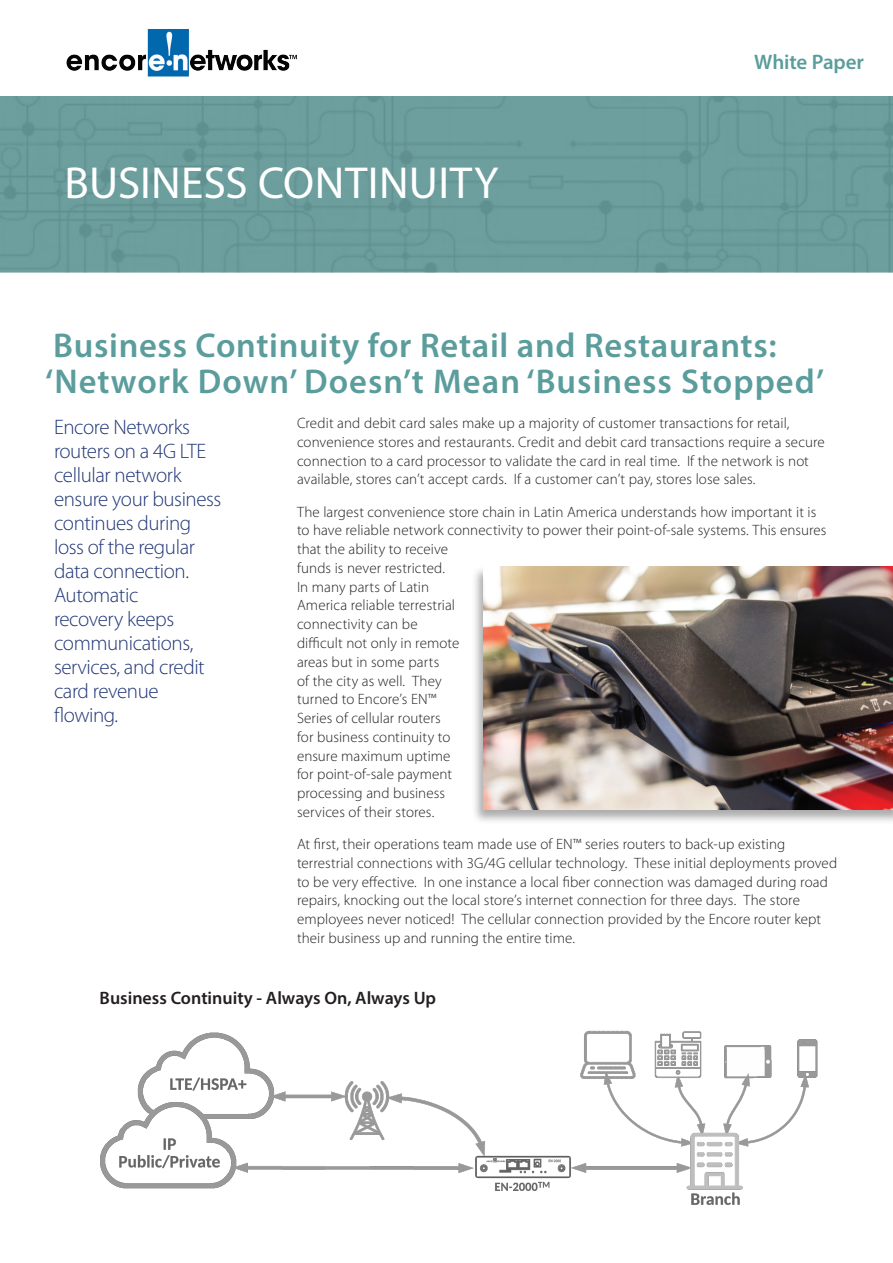
<style>
.page{position:relative;width:893px;height:1263px;background:#fff}
.page>*{position:absolute;margin:0;border:0;box-sizing:border-box;transform-origin:0 0}
.t1{font:45px "Myriad Pro";letter-spacing:.01em;color:#fff}
.t2{font:600 34.5px/36px "Myriad Pro";letter-spacing:.02em;color:#5b9d9c}
.t3{font:300 21px/24px "Myriad Pro";letter-spacing:-.02em;color:#213677}
.t4{font:600 21px "Myriad Pro";letter-spacing:-.01em;color:#5b9d9c}
.t5{font:600 18px "Myriad Pro";color:#231f20}
.t6{font:300 15px/18.8px "Myriad Pro";letter-spacing:.005em;color:#231f20}
</style>
<div class="page">
<img style="left:0;top:96px;width:893px;height:177px">
<img style="left:66px;top:29px;width:231px;height:48px">
<img style="left:100px;top:1030px;width:718px;height:175px">
<div style="left:471px;top:565px;width:422px;height:259px;background:#231f20;opacity:.38"></div>
<img style="left:484px;top:566px;width:409px;height:243px">
<h1 class="t1" style="left:65px;top:155px;width:435px">BUSINESS CONTINUITY</h1>
<h3 class="t4" style="left:754px;top:49px;width:111px">White Paper</h3>
<h2 class="t2" style="left:45px;top:326px;width:780px">Business Continuity for Retail and Restaurants: ‘Network Down’ Doesn’t Mean ‘Business Stopped’</h2>
<h3 class="t3" style="left:54px;top:415px;width:169px">Encore Networks routers on a 4G LTE cellular network ensure your business continues during loss of the regular data connection.<br>Automatic<br>recovery keeps communications, services, and credit card revenue flowing.</h3>
<p class="t6" style="left:297px;top:414px;width:529px">Credit and debit card sales make up a majority of customer transactions for retail, convenience stores and restaurants. Credit and debit card transactions require a secure connection to a card processor to validate the card in real time. If the network is not available, stores can’t accept cards. If a customer can’t pay, stores lose sales.</p>
<p class="t6" style="left:297px;top:502px;width:531px">The largest convenience store chain in Latin America understands how important it is to have reliable network connectivity to power their point-of-sale systems. This ensures that the ability to receive<br>funds is never restricted.<br>In many parts of Latin<br>America reliable terrestrial<br>connectivity can be<br>difficult not only in remote<br>areas but in some parts<br>of the city as well. They<br>turned to Encore’s EN™<br>Series of cellular routers<br>for business continuity to<br>ensure maximum uptime<br>for point-of-sale payment<br>processing and business<br>services of their stores.</p>
<p class="t6" style="left:297px;top:834px;width:542px">At first, their operations team made use of EN™ series routers to back-up existing terrestrial connections with 3G/4G cellular technology. These initial deployments proved to be very effective. In one instance a local fiber connection was damaged during road repairs, knocking out the local store’s internet connection for three days. The store employees never noticed! The cellular connection provided by the Encore router kept their business up and running the entire time.</p>
<p class="t5" style="left:100px;top:986px;width:338px">Business Continuity - Always On, Always Up</p>
</div>
